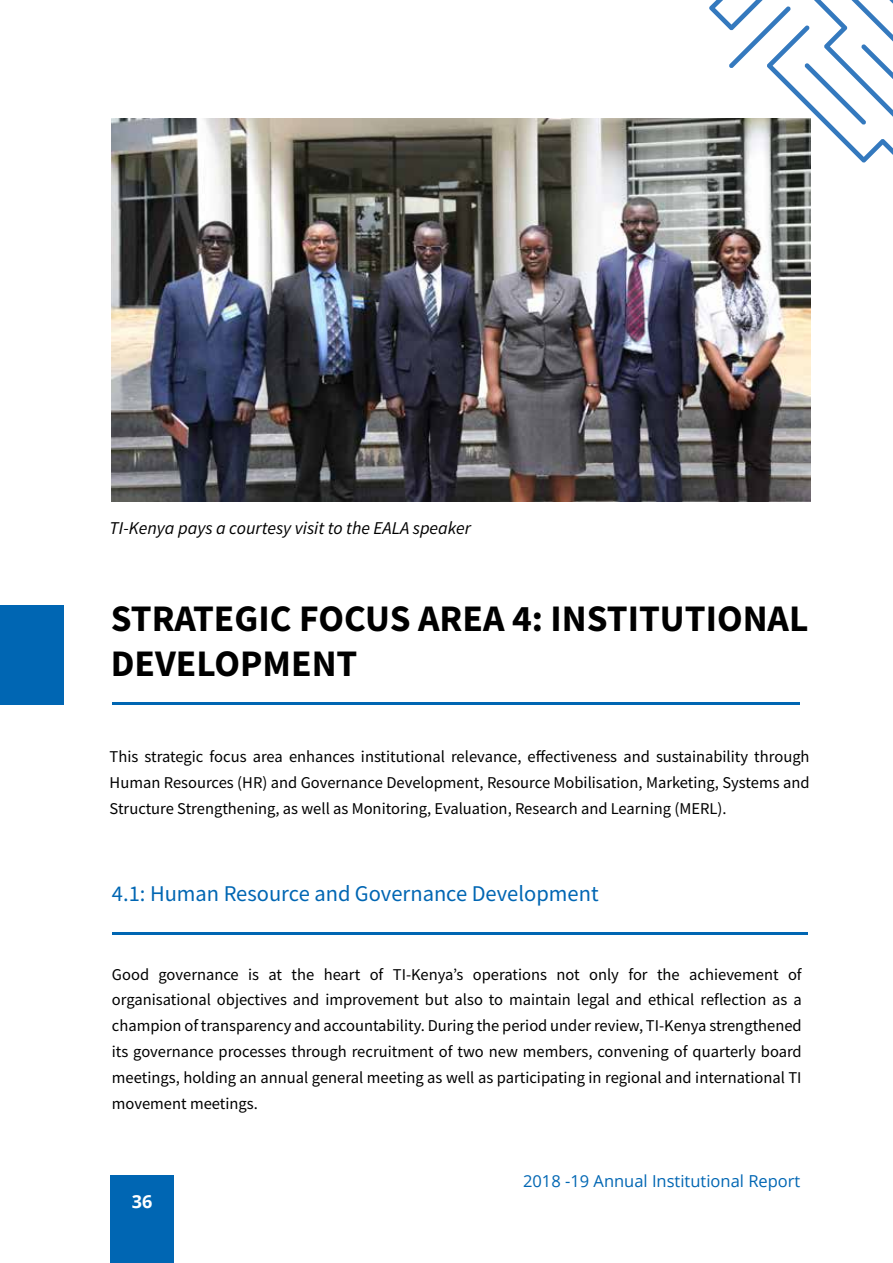
<style>
.page{position:relative;width:893px;height:1263px;background:#fff}
.page>*{position:absolute;margin:0;border:0;box-sizing:border-box;transform-origin:0 0}
.t1{font:700 37.5px/45px "Source Sans Pro";color:#000}
.t2{font:22.5px "Source Sans Pro";color:#0066b3}
.t3{font:italic 18px "Source Sans Pro";color:#000}
.t4{font:700 18px "Open Sans";color:#fff}
.t5{font:16.5px/25.8px "Source Sans Pro";color:#000;text-align:justify}
.t6{font:16.5px "Open Sans";color:#0066b3}
</style>
<div class="page">
<div style="left:111px;top:1175px;width:63px;height:88px;background:#0066b3"></div>
<hr style="left:112px;top:932px;width:695px;height:3px;background:#0066b3">
<div style="left:0;top:605px;width:63px;height:100px;background:#0066b3"></div>
<hr style="left:112px;top:702px;width:688px;height:3px;background:#0066b3">
<img style="left:112px;top:118px;width:698px;height:384px">
<svg style="left:709px;top:0;width:184px;height:163px"></svg>
<p class="t3" style="left:110px;top:517px;width:363px">TI-Kenya pays a courtesy visit to the EALA speaker</p>
<h1 class="t1" style="left:111px;top:595px;width:699px">STRATEGIC FOCUS AREA 4: INSTITUTIONAL<br>DEVELOPMENT</h1>
<p class="t5" style="left:110px;top:744px;width:701px">This strategic focus area enhances institutional relevance, effectiveness and sustainability through Human Resources (HR) and Governance Development, Resource Mobilisation, Marketing, Systems and Structure Strengthening, as well as Monitoring, Evaluation, Research and Learning (MERL).</p>
<h2 class="t2" style="left:112px;top:879px;width:488px">4.1: Human Resource and Governance Development</h2>
<p class="t5" style="left:112px;top:961px;width:691px">Good governance is at the heart of TI-Kenya’s operations not only for the achievement of organisational objectives and improvement but also to maintain legal and ethical reflection as a champion of transparency and accountability. During the period under review, TI-Kenya strengthened its governance processes through recruitment of two new members, convening of quarterly board meetings, holding an annual general meeting as well as participating in regional and international TI movement meetings.</p>
<p class="t4" style="left:132px;top:1189px;width:22px">36</p>
<p class="t6" style="left:523px;top:1170px;width:279px">2018 -19 Annual Institutional Report</p>
</div>
